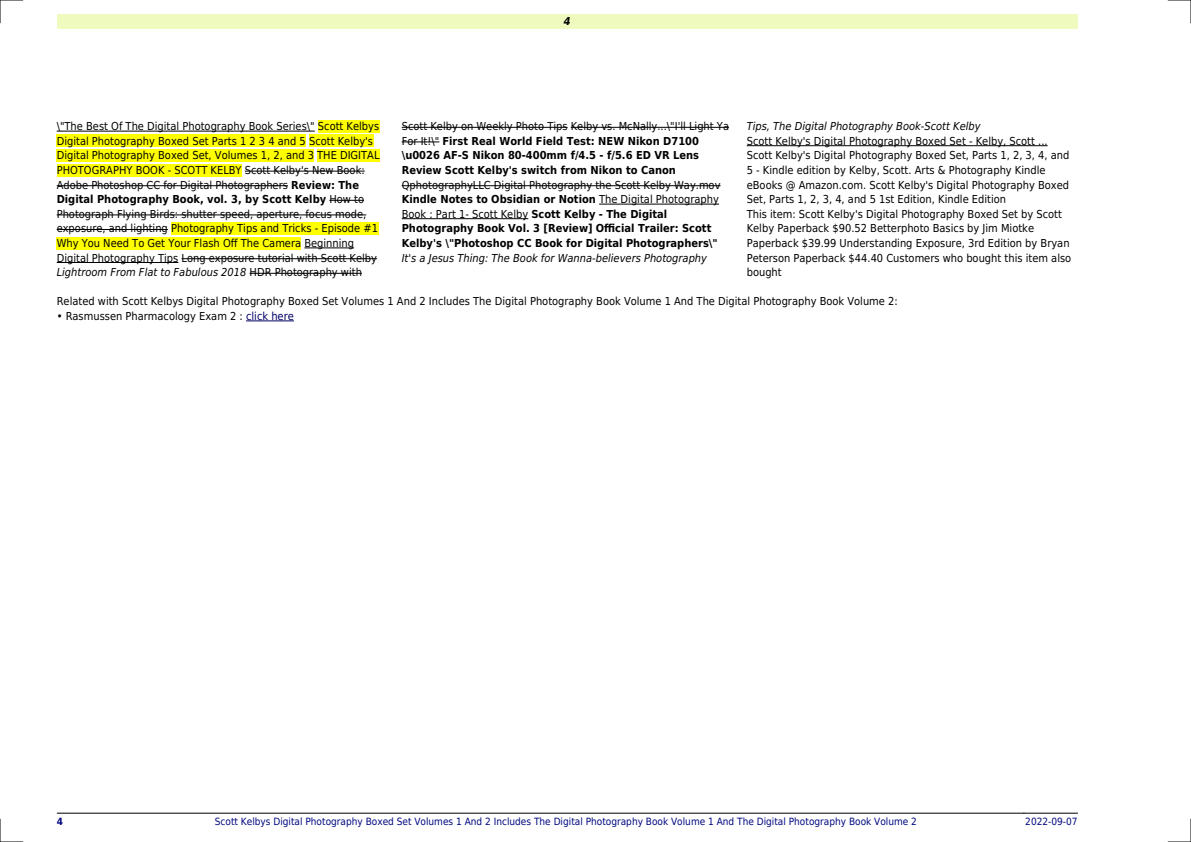
<style>
.page{position:relative;width:1191px;height:842px;background:#fff}
.page>*{position:absolute;margin:0;border:0;box-sizing:border-box;transform-origin:0 0}
.t1{font:11px/14.6px "DejaVu Sans Condensed";color:#000}
.t2{font:700 11px/14.6px "DejaVu Sans Condensed";color:#000}
.t3{font:italic 11px "DejaVu Sans Condensed";color:#000}
.t4{font:italic 700 11px "DejaVu Sans Condensed";color:#000}
.t5{font:10px "DejaVu Sans Condensed";color:#000880}
.t6{font:700 10px "DejaVu Sans Condensed";color:#000880}
.s1{font-weight:700}
.s2{font-style:italic}
.s3{font-weight:400}
.s4{color:#006}
</style>
<div class="page">
<div style="left:57px;top:14px;width:1020px;height:15px;background:#effbbe"></div>
<hr style="left:57px;top:813px;width:51px;height:1px;background:#000">
<hr style="left:108px;top:813px;width:915px;height:1px;background:#000">
<hr style="left:1024px;top:813px;width:53px;height:1px;background:#000">
<hr style="left:57px;top:131px;width:258px;height:1px;background:#000">
<div style="left:318px;top:120px;width:61px;height:13px;background:#ff0"></div>
<div style="left:57px;top:135px;width:249px;height:12px;background:#ff0"></div>
<div style="left:309px;top:135px;width:64px;height:12px;background:#ff0"></div>
<div style="left:57px;top:149px;width:257px;height:13px;background:#ff0"></div>
<div style="left:317px;top:149px;width:62px;height:13px;background:#ff0"></div>
<div style="left:57px;top:164px;width:185px;height:13px;background:#ff0"></div>
<hr style="left:245px;top:171px;width:120px;height:1px;background:#000">
<hr style="left:57px;top:185px;width:231px;height:1px;background:#000">
<hr style="left:329px;top:200px;width:35px;height:1px;background:#000">
<hr style="left:57px;top:215px;width:309px;height:1px;background:#000">
<hr style="left:57px;top:229px;width:111px;height:1px;background:#000">
<div style="left:171px;top:222px;width:207px;height:13px;background:#ff0"></div>
<div style="left:57px;top:237px;width:244px;height:13px;background:#ff0"></div>
<hr style="left:304px;top:248px;width:50px;height:1px;background:#000">
<hr style="left:57px;top:262px;width:121px;height:1px;background:#000">
<hr style="left:181px;top:258px;width:196px;height:1px;background:#000">
<hr style="left:250px;top:273px;width:112px;height:1px;background:#000">
<hr style="left:402px;top:127px;width:165px;height:1px;background:#000">
<hr style="left:571px;top:127px;width:158px;height:1px;background:#000">
<hr style="left:402px;top:142px;width:37px;height:1px;background:#000">
<hr style="left:402px;top:185px;width:318px;height:1px;background:#000">
<hr style="left:599px;top:204px;width:120px;height:1px;background:#000">
<hr style="left:402px;top:218px;width:126px;height:1px;background:#000">
<hr style="left:746px;top:145px;width:301px;height:1px;background:#000">
<hr style="left:246px;top:321px;width:48px;height:1px;background:#006">
<svg style="left:0;top:0;width:23px;height:23px"></svg>
<svg style="left:0;top:819px;width:23px;height:23px"></svg>
<svg style="left:1168px;top:0;width:23px;height:23px"></svg>
<svg style="left:1168px;top:819px;width:23px;height:23px"></svg>
<p class="t4" style="left:563px;top:15px;width:8px">4</p>
<p class="t1" style="left:57px;top:119px;width:324px">\"The Best Of The Digital Photography Book Series\" Scott Kelbys Digital Photography Boxed Set Parts 1 2 3 4 and 5 Scott Kelby's Digital Photography Boxed Set, Volumes 1, 2, and 3 THE DIGITAL PHOTOGRAPHY BOOK - SCOTT KELBY Scott Kelby's New Book:<br>Adobe Photoshop CC for Digital Photographers <span class="s1">Review: The Digital Photography Book, vol. 3, by Scott Kelby</span> How to Photograph Flying Birds: shutter speed, aperture, focus mode, exposure, and lighting Photography Tips and Tricks - Episode #1<br>Why You Need To Get Your Flash Off The Camera Beginning Digital Photography Tips Long exposure tutorial with Scott Kelby <span class="s2">Lightroom From Flat to Fabulous 2018</span> HDR Photography with</p>
<p class="t2" style="left:402px;top:119px;width:329px"><span class="s3">Scott Kelby on Weekly Photo Tips Kelby vs. McNally...\"I'll Light Ya For It!\"</span> First Real World Field Test: NEW Nikon D7100 \u0026 AF-S Nikon 80-400mm f/4.5 - f/5.6 ED VR Lens Review Scott Kelby's switch from Nikon to Canon</p>
<p class="t3" style="left:746px;top:120px;width:235px">Tips, The Digital Photography Book-Scott Kelby</p>
<p class="t1" style="left:746px;top:134px;width:326px">Scott Kelby's Digital Photography Boxed Set - Kelby, Scott ...<br>Scott Kelby's Digital Photography Boxed Set, Parts 1, 2, 3, 4, and 5 - Kindle edition by Kelby, Scott. Arts &amp; Photography Kindle eBooks @ Amazon.com. Scott Kelby's Digital Photography Boxed Set, Parts 1, 2, 3, 4, and 5 1st Edition, Kindle Edition<br>This item: Scott Kelby's Digital Photography Boxed Set by Scott Kelby Paperback $90.52 Betterphoto Basics by Jim Miotke Paperback $39.99 Understanding Exposure, 3rd Edition by Bryan Peterson Paperback $44.40 Customers who bought this item also bought</p>
<p class="t1" style="left:66px;top:294px;width:833px;text-indent:-9px">Related with Scott Kelbys Digital Photography Boxed Set Volumes 1 And 2 Includes The Digital Photography Book Volume 1 And The Digital Photography Book Volume 2:<br>Rasmussen Pharmacology Exam 2 : <span class="s4">click here</span></p>
<p class="t2" style="left:402px;top:177px;width:320px"><span class="s3">QphotographyLLC Digital Photography the Scott Kelby Way.mov </span>Kindle Notes to Obsidian or Notion <span class="s3">The Digital Photography Book : Part 1- Scott Kelby</span> Scott Kelby - The Digital Photography Book Vol. 3 [Review] Official Trailer: Scott Kelby's \"Photoshop CC Book for Digital Photographers\"</p>
<p class="t3" style="left:402px;top:251px;width:307px">It's a Jesus Thing: The Book for Wanna-believers Photography</p>
<p class="t6" style="left:57px;top:816px;width:8px">4</p>
<p class="t5" style="left:215px;top:816px;width:703px">Scott Kelbys Digital Photography Boxed Set Volumes 1 And 2 Includes The Digital Photography Book Volume 1 And The Digital Photography Book Volume 2</p>
<p class="t5" style="left:1025px;top:816px;width:54px">2022-09-07</p>
</div>
